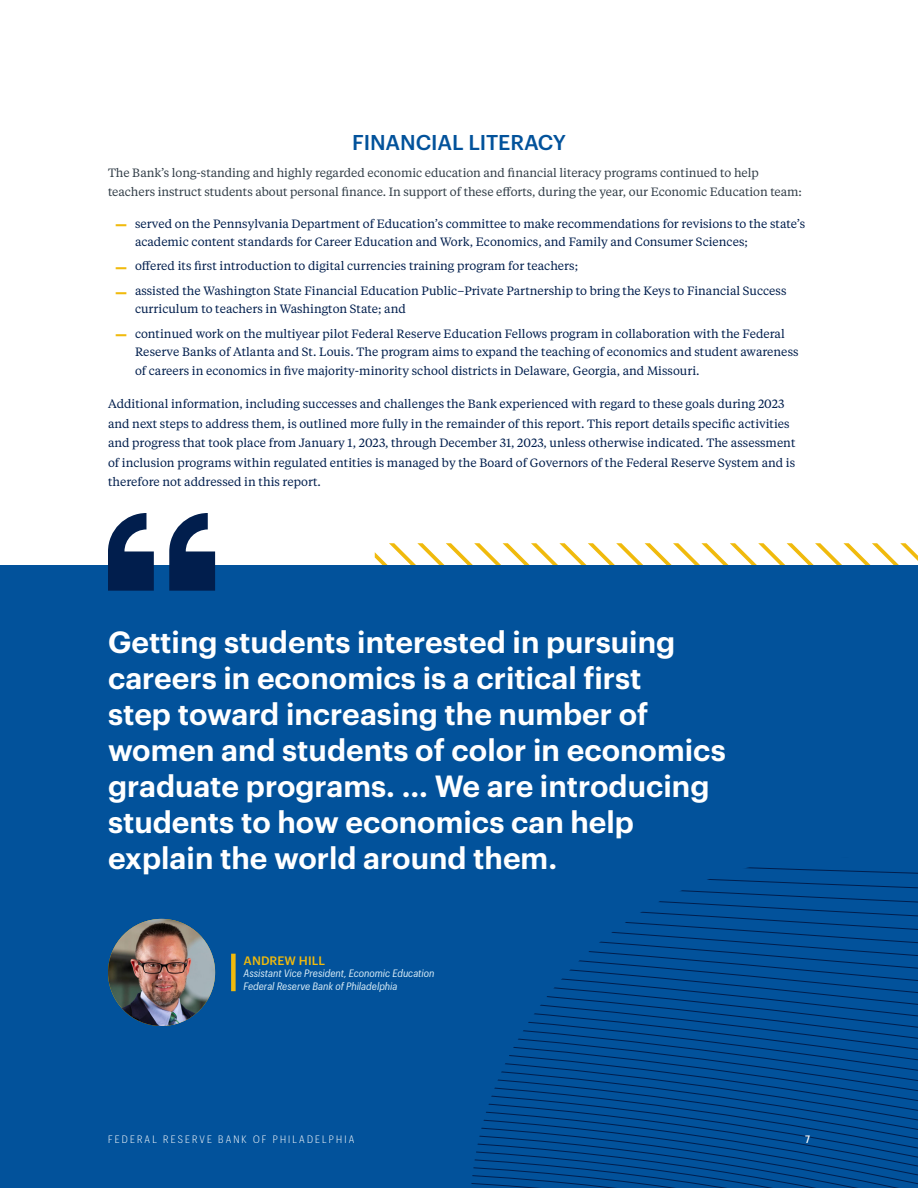
<style>
.page{position:relative;width:918px;height:1188px;background:#fff}
.page>*{position:absolute;margin:0;border:0;box-sizing:border-box;transform-origin:0 0}
.t1{font:600 30px/36px "Graphik";color:#fff}
.t2{font:500 21px "Graphik";letter-spacing:-.005em;color:#02529b}
.t3{font:12px/19.5px "Tiempos Text";color:#011e4d}
.t4{font:12px/19.5px "Tiempos Text";letter-spacing:-.005em;color:#323e48}
.t5{font:500 12px "Graphik";letter-spacing:.005em;color:#f0ba0d}
.t6{font:italic 10.5px/12.6px "Graphik Compact LC";color:#daedf7}
.t7{font:300 10.5px "Graphik Compact LC";letter-spacing:.205em;color:#fff}
.t8{font:500 10.5px "Graphik Compact LC";color:#fff}
.s1{font-family:"Graphik";font-weight:500;font-size:24px;color:#f0ba0d}
</style>
<div class="page">
<svg style="left:375px;top:543px;width:543px;height:23px"></svg>
<div style="left:0;top:566px;width:918px;height:622px;background:#02529b"></div>
<svg style="left:471px;top:867px;width:447px;height:321px"></svg>
<img style="left:108px;top:919px;width:107px;height:107px;border-radius:54px">
<svg style="left:169px;top:513px;width:46px;height:78px"></svg>
<svg style="left:108px;top:513px;width:46px;height:78px"></svg>
<div style="left:231px;top:954px;width:5px;height:37px;background:#f0ba0d"></div>
<h2 class="t2" style="left:352px;top:127px;width:215px">FINANCIAL LITERACY</h2>
<p class="t4" style="left:108px;top:162px;width:696px">The Bank’s long-standing and highly regarded economic education and financial literacy programs continued to help teachers instruct students about personal finance. In support of these efforts, during the year, our Economic Education team:</p>
<p class="t3" style="left:135px;top:214px;width:672px;line-height:18px;text-indent:-20px"><span class="s1">–</span> served on the Pennsylvania Department of Education’s committee to make recommendations for revisions to the state’s academic content standards for Career Education and Work, Economics, and Family and Consumer Sciences;</p>
<p class="t3" style="left:115px;top:256px;width:465px"><span class="s1">–</span> offered its first introduction to digital currencies training program for teachers;</p>
<p class="t3" style="left:135px;top:281px;width:653px;line-height:18px;text-indent:-20px"><span class="s1">–</span> assisted the Washington State Financial Education Public–Private Partnership to bring the Keys to Financial Success curriculum to teachers in Washington State; and</p>
<p class="t3" style="left:135px;top:324px;width:665px;line-height:18px;text-indent:-20px"><span class="s1">–</span> continued work on the multiyear pilot Federal Reserve Education Fellows program in collaboration with the Federal<br>Reserve Banks of Atlanta and St. Louis. The program aims to expand the teaching of economics and student awareness</p>
<p class="t3" style="left:135px;top:361px;width:566px">of careers in economics in five majority-minority school districts in Delaware, Georgia, and Missouri.</p>
<p class="t3" style="left:108px;top:394px;width:689px">Additional information, including successes and challenges the Bank experienced with regard to these goals during 2023 and next steps to address them, is outlined more fully in the remainder of this report. This report details specific activities and progress that took place from January 1, 2023, through December 31, 2023, unless otherwise indicated. The assessment of inclusion programs within regulated entities is managed by the Board of Governors of the Federal Reserve System and is therefore not addressed in this report.</p>
<p class="t1" style="left:108px;top:621px;width:619px">Getting students interested in pursuing careers in economics is a critical first<br>step toward increasing the number of women and students of color in economics graduate programs. ... We are introducing students to how economics can help explain the world around them.</p>
<p class="t5" style="left:244px;top:951px;width:83px">ANDREW HILL</p>
<p class="t6" style="left:244px;top:966px;width:192px">Assistant Vice President, Economic Education<br>Federal Reserve Bank of Philadelphia</p>
<p class="t7" style="left:108px;top:1132px;width:248px">FEDERAL RESERVE BANK OF PHILADELPHIA</p>
<p class="t8" style="left:805px;top:1131px;width:6px">7</p>
</div>
